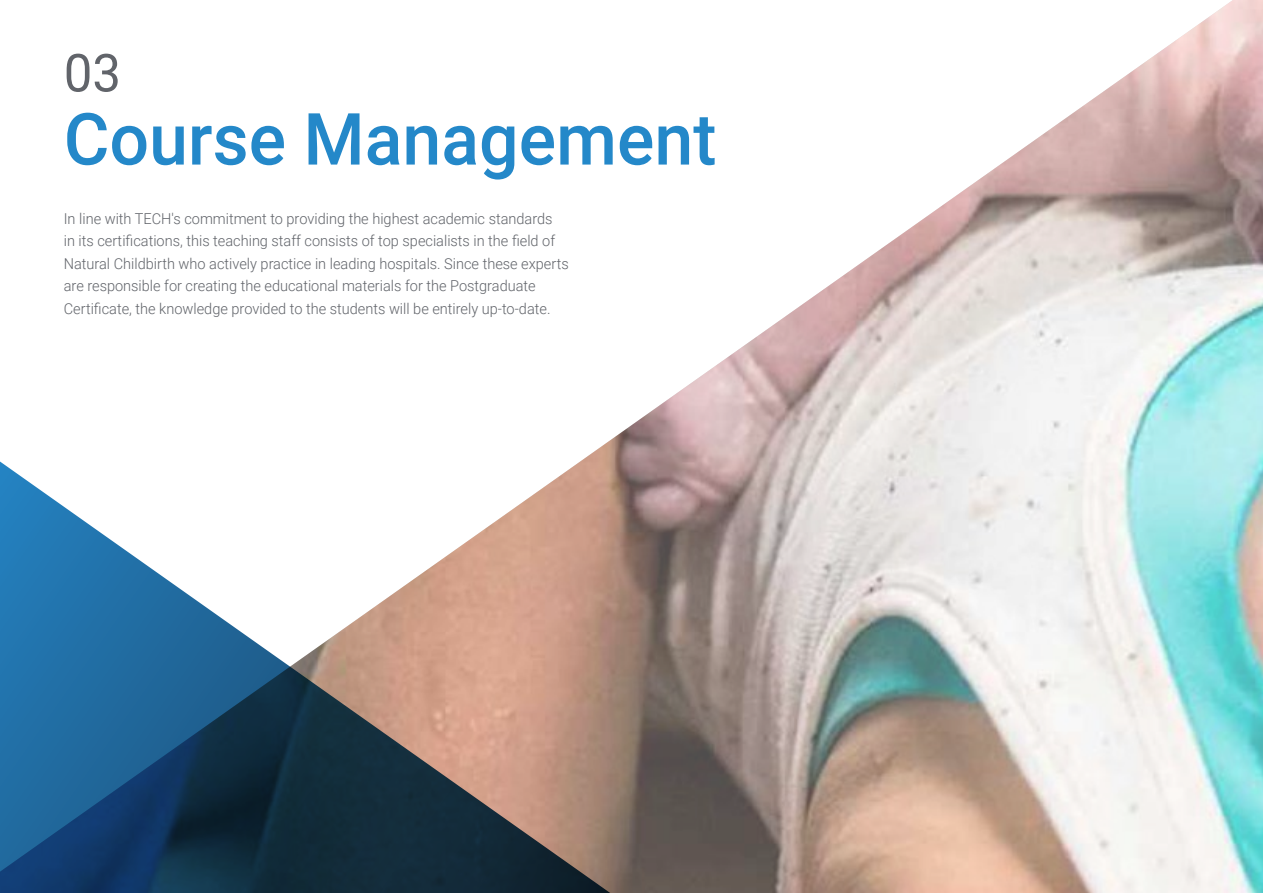
<style>
.page{position:relative;width:1263px;height:893px;background:#fff}
.page>*{position:absolute;margin:0;border:0;box-sizing:border-box;transform-origin:0 0}
.t1{font:500 72px "Roboto";color:#2488c9}
.t2{font:52.5px "Roboto";color:#61646a}
.t3{font:300 15px/22.5px "Roboto";color:#61646a}
</style>
<div class="page">
<img style="left:602px;top:0;width:661px;height:893px">
<svg style="left:0;top:446px;width:640px;height:447px"></svg>
<h2 class="t2" style="left:64px;top:36px;width:59px">03</h2>
<h1 class="t1" style="left:64px;top:89px;width:654px">Course Management</h1>
<p class="t3" style="left:64px;top:207px;width:506px">In line with TECH's commitment to providing the highest academic standards<br>in its certifications, this teaching staff consists of top specialists in the field of Natural Childbirth who actively practice in leading hospitals. Since these experts are responsible for creating the educational materials for the Postgraduate Certificate, the knowledge provided to the students will be entirely up-to-date.</p>
</div>
